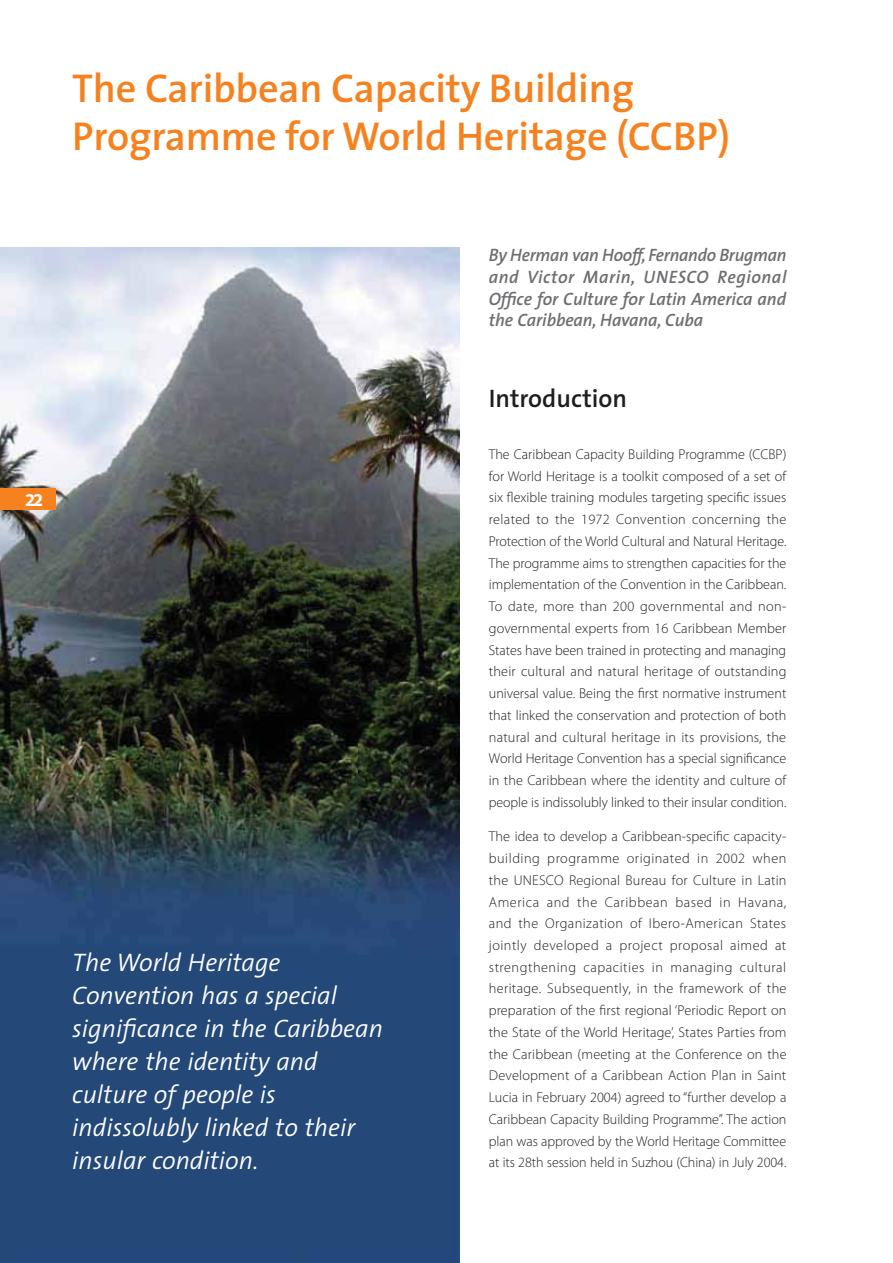
<style>
.page{position:relative;width:893px;height:1263px;background:#fff}
.page>*{position:absolute;margin:0;border:0;box-sizing:border-box;transform-origin:0 0}
.t1{font:600 40.5px/48.6px "The Sans";letter-spacing:-.005em;color:#f5821f}
.t2{font:italic 300 25.5px/33px "The Sans";color:#fff}
.t3{font:600 25.5px "The Sans";color:#201d1d}
.t4{font:italic 600 18px/21.8px "The Sans";letter-spacing:-.005em;color:#6d6e71;text-align:justify;scale:.96 1}
.t5{font:700 18px "Myriad Pro";color:#fff}
.t6{font:300 14.25px/21.8px "Myriad Pro";letter-spacing:-.005em;color:#201d1d;text-align:justify}
</style>
<div class="page">
<img style="left:0;top:247px;width:459px;height:1016px">
<div style="left:0;top:488px;width:55px;height:22px;background:#f5821f"></div>
<h1 class="t1" style="left:72px;top:67px;width:659px">The Caribbean Capacity Building<br>Programme for World Heritage (CCBP)</h1>
<p class="t5" style="left:25px;top:489px;width:20px">22</p>
<h2 class="t2" style="left:72px;top:948px;width:312px">The World Heritage<br>Convention has a special significance in the Caribbean where the identity and culture of people is indissolubly linked to their insular condition.</h2>
<p class="t4" style="left:489px;top:246px;width:312px">By Herman van Hooff, Fernando Brugman and Victor Marin, UNESCO Regional Office for Culture for Latin America and the Caribbean, Havana, Cuba</p>
<h2 class="t3" style="left:489px;top:389px;width:140px">Introduction</h2>
<p class="t6" style="left:489px;top:444px;width:299px">The Caribbean Capacity Building Programme (CCBP) for World Heritage is a toolkit composed of a set of six flexible training modules targeting specific issues related to the 1972 Convention concerning the Protection of the World Cultural and Natural Heritage.<br>The programme aims to strengthen capacities for the implementation of the Convention in the Caribbean.<br>To date, more than 200 governmental and non&shy;governmental experts from 16 Caribbean Member States have been trained in protecting and managing their cultural and natural heritage of outstanding universal value. Being the first normative instrument that linked the conservation and protection of both natural and cultural heritage in its provisions, the World Heritage Convention has a special significance in the Caribbean where the identity and culture of people is indissolubly linked to their insular condition.</p>
<p class="t6" style="left:489px;top:827px;width:299px">The idea to develop a Caribbean-specific capacity&shy;building programme originated in 2002 when the UNESCO Regional Bureau for Culture in Latin America and the Caribbean based in Havana, and the Organization of Ibero-American States jointly developed a project proposal aimed at strengthening capacities in managing cultural heritage. Subsequently, in the framework of the preparation of the first regional ‘Periodic Report on the State of the World Heritage’, States Parties from the Caribbean (meeting at the Conference on the Development of a Caribbean Action Plan in Saint Lucia in February 2004) agreed to “further develop a Caribbean Capacity Building Programme”. The action plan was approved by the World Heritage Committee at its 28th session held in Suzhou (China) in July 2004.</p>
</div>
